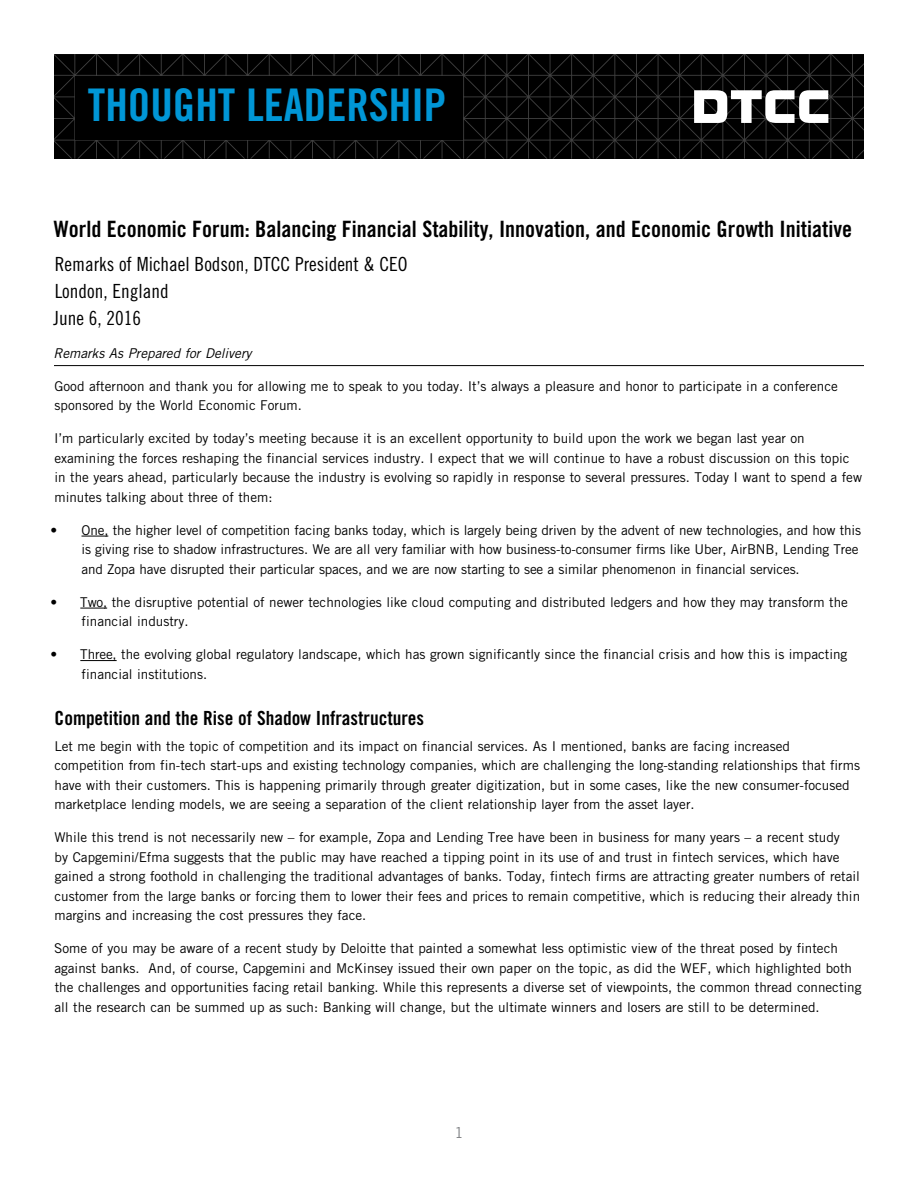
<style>
.page{position:relative;width:918px;height:1188px;background:#fff}
.page>*{position:absolute;margin:0;border:0;box-sizing:border-box;transform-origin:0 0}
.t1{font:45px "Trade Gothic LT Std Bd Cn 20";color:#0096d6}
.t2{font:22.5px "Trade Gothic LT Std Bd Cn 20";color:#000}
.t3{font:19.5px/27px "Trade Gothic LT Std Cn 18";color:#000}
.t4{font:19.5px "Trade Gothic LT Std Bd Cn 20";color:#000}
.t5{font:15px "Trade Gothic LT Std";color:#7e8083}
.t6{font:13.5px/19.5px "Trade Gothic LT Std";color:#000}
.t7{font:italic 13.5px "Trade Gothic LT Std";color:#000}
</style>
<div class="page">
<svg style="left:81px;top:536px;width:27px;height:1px"></svg>
<svg style="left:80px;top:608px;width:27px;height:1px"></svg>
<hr style="left:80px;top:660px;width:37px;height:1px;background:#000">
<svg style="left:54px;top:54px;width:810px;height:105px;background:#080808"></svg>
<div style="left:75px;top:76px;width:388px;height:64px;background:#000"></div>
<svg style="left:694px;top:90px;width:134px;height:33px"></svg>
<hr style="left:54px;top:365px;width:810px;height:1px;background:#000">
<h1 class="t1" style="left:88px;top:78px;width:360px">THOUGHT LEADERSHIP</h1>
<h2 class="t2" style="left:54px;top:215px;width:800px">World Economic Forum: Balancing Financial Stability, Innovation, and Economic Growth Initiative</h2>
<h3 class="t3" style="left:54px;top:250px;width:355px">Remarks of Michael Bodson, DTCC President &amp; CEO<br>London, England<br>June 6, 2016</h3>
<p class="t7" style="left:53px;top:345px;width:200px">Remarks As Prepared for Delivery</p>
<p class="t6" style="left:55px;top:376px;width:785px">Good afternoon and thank you for allowing me to speak to you today. It’s always a pleasure and honor to participate in a conference sponsored by the World Economic Forum.</p>
<p class="t6" style="left:54px;top:428px;width:809px">I’m particularly excited by today’s meeting because it is an excellent opportunity to build upon the work we began last year on examining the forces reshaping the financial services industry. I expect that we will continue to have a robust discussion on this topic in the years ahead, particularly because the industry is evolving so rapidly in response to several pressures. Today I want to spend a few minutes talking about three of them:</p>
<p class="t6" style="left:81px;top:520px;width:781px;text-indent:-31px">• One, the higher level of competition facing banks today, which is largely being driven by the advent of new technologies, and how this is giving rise to shadow infrastructures. We are all very familiar with how business-to-consumer firms like Uber, AirBNB, Lending Tree and Zopa have disrupted their particular spaces, and we are now starting to see a similar phenomenon in financial services.</p>
<p class="t6" style="left:82px;top:592px;width:768px;text-indent:-31px">• Two, the disruptive potential of newer technologies like cloud computing and distributed ledgers and how they may transform the financial industry.</p>
<p class="t6" style="left:82px;top:644px;width:767px;text-indent:-31px">• Three, the evolving global regulatory landscape, which has grown significantly since the financial crisis and how this is impacting financial institutions.</p>
<h3 class="t4" style="left:55px;top:706px;width:371px">Competition and the Rise of Shadow Infrastructures</h3>
<p class="t6" style="left:54px;top:736px;width:807px">Let me begin with the topic of competition and its impact on financial services. As I mentioned, banks are facing increased competition from fin-tech start-ups and existing technology companies, which are challenging the long-standing relationships that firms have with their customers. This is happening primarily through greater digitization, but in some cases, like the new consumer-focused marketplace lending models, we are seeing a separation of the client relationship layer from the asset layer.</p>
<p class="t6" style="left:54px;top:827px;width:807px">While this trend is not necessarily new – for example, Zopa and Lending Tree have been in business for many years – a recent study<br>by Capgemini/Efma suggests that the public may have reached a tipping point in its use of and trust in fintech services, which have gained a strong foothold in challenging the traditional advantages of banks. Today, fintech firms are attracting greater numbers of retail customer from the large banks or forcing them to lower their fees and prices to remain competitive, which is reducing their already thin margins and increasing the cost pressures they face.</p>
<p class="t6" style="left:54px;top:938px;width:809px">Some of you may be aware of a recent study by Deloitte that painted a somewhat less optimistic view of the threat posed by fintech against banks. And, of course, Capgemini and McKinsey issued their own paper on the topic, as did the WEF, which highlighted both the challenges and opportunities facing retail banking. While this represents a diverse set of viewpoints, the common thread connecting all the research can be summed up as such: Banking will change, but the ultimate winners and losers are still to be determined.</p>
<p class="t5" style="left:454px;top:1124px;width:11px">1</p>
</div>
